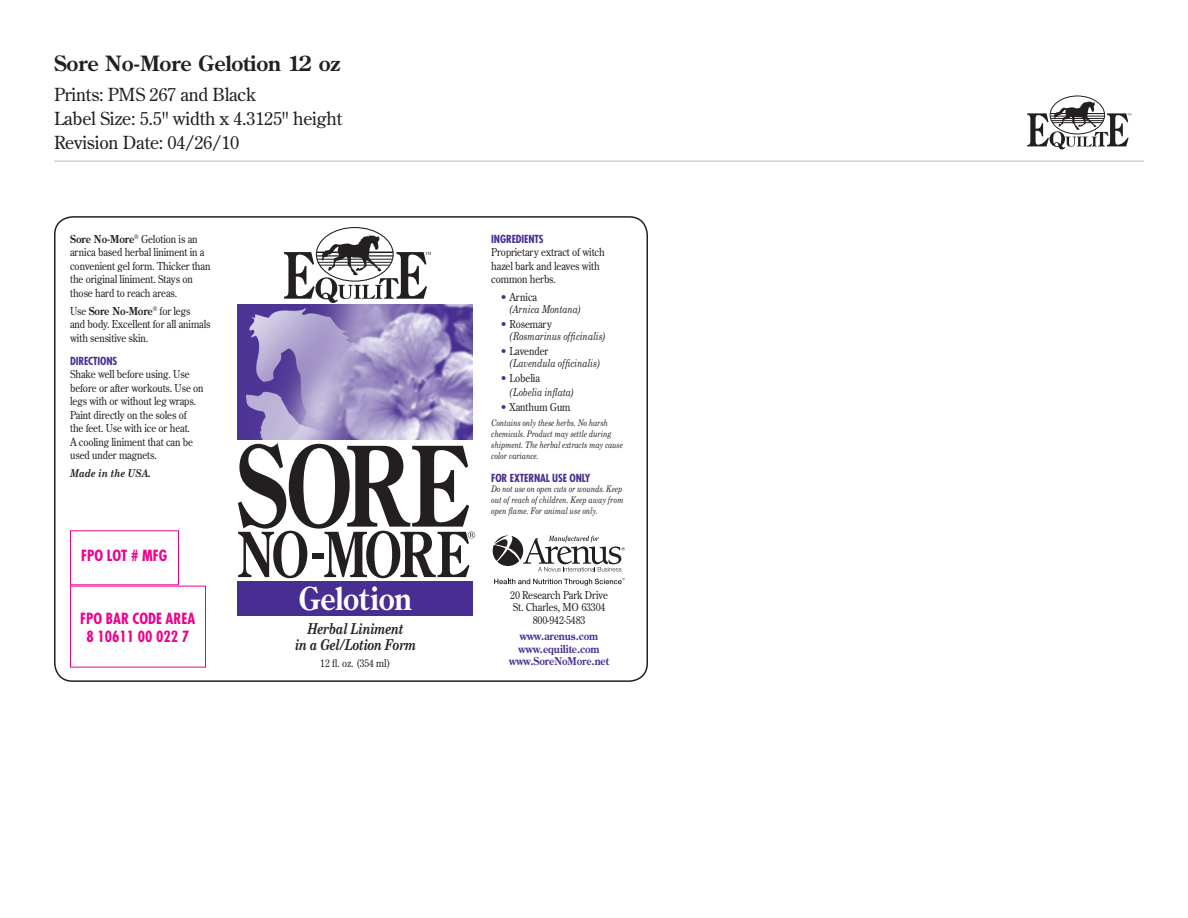
<style>
.page{position:relative;width:1188px;height:918px;background:#fff}
.page>*{position:absolute;margin:0;border:0;box-sizing:border-box;transform-origin:0 0}
.t1{font:700 31.5px "Century Old Style";letter-spacing:-.01em;color:#fff;scale:.9 1}
.t2{font:700 21px "Century Old Style";letter-spacing:-.01em;color:#231f20}
.t3{font:18px/24px "Century Old Style";letter-spacing:-.01em;color:#231f20}
.t4{font:700 condensed 15px/18px "Futura";color:#ed028c}
.t5{font:italic 700 15px/16.5px "Century Schoolbook";letter-spacing:-.04em;color:#231f20;text-align:center;scale:.8 1}
.t6{font:10.8px/13.5px "Century Old Style";letter-spacing:-.01em;color:#231f20;scale:.9 1}
.t7{font:italic 10.8px "Century Schoolbook";letter-spacing:-.005em;color:#231f20;scale:.8 1}
.t8{font:700 10.8px/12.8px "Century Old Style";letter-spacing:-.01em;color:#482e92;text-align:center;scale:.9 1}
.t9{font:700 condensed 10.8px "Futura";letter-spacing:-.01em;color:#482e92}
.t10{font:italic 700 10.8px "Century Schoolbook";letter-spacing:-.01em;color:#231f20;scale:.85 1}
.t11{font:10.5px "Century Old Style";color:#231f20;scale:.9 1}
.t12{font:italic 9px/10.8px "Century Schoolbook";letter-spacing:-.01em;color:#231f20;scale:.8 1}
.s1{font-weight:700}
.s2{color:#482e92}
</style>
<div class="page">
<svg style="left:1027px;top:101px;width:104px;height:48px"></svg>
<hr style="left:54px;top:161px;width:1090px;height:1px;background:#bcbdc0">
<div style="left:54px;top:216px;width:594px;height:466px;border:2px solid #231f20;border-radius:18px"></div>
<img style="left:238px;top:304px;width:235px;height:136px">
<svg style="left:284px;top:234px;width:147px;height:69px"></svg>
<svg style="left:238px;top:443px;width:237px;height:135px"></svg>
<div style="left:238px;top:581px;width:235px;height:35px;background:#482e92"></div>
<div style="left:70px;top:586px;width:136px;height:82px;border:1px solid #ed028c"></div>
<div style="left:70px;top:530px;width:109px;height:55px;border:1px solid #ed028c"></div>
<svg style="left:494px;top:578px;width:131px;height:8px"></svg>
<svg style="left:493px;top:535px;width:132px;height:37px"></svg>
<h2 class="t2" style="left:54px;top:49px;width:288px">Sore No-More Gelotion 12 oz</h2>
<h3 class="t3" style="left:54px;top:82px;width:290px">Prints: PMS 267 and Black<br>Label Size: 5.5" width x 4.3125" height<br>Revision Date: 04/26/10</h3>
<p class="t6" style="left:70px;top:232px;width:157px"><span class="s1">Sore No-More</span><sup>®</sup> Gelotion is an arnica based herbal liniment in a convenient gel form. Thicker than the original liniment. Stays on those hard to reach areas.</p>
<p class="t6" style="left:70px;top:304px;width:158px">Use <span class="s1">Sore No-More</span><sup>®</sup> for legs<br>and body. Excellent for all animals with sensitive skin.</p>
<p class="t9" style="left:70px;top:354px;width:49px">DIRECTIONS</p>
<p class="t6" style="left:70px;top:367px;width:150px">Shake well before using. Use before or after workouts. Use on legs with or without leg wraps.<br>Paint directly on the soles of<br>the feet. Use with ice or heat.<br>A cooling liniment that can be used under magnets.</p>
<p class="t10" style="left:70px;top:467px;width:97px">Made in the USA.</p>
<h3 class="t4" style="left:81px;top:547px;width:88px">FPO LOT # MFG</h3>
<h3 class="t4" style="left:80px;top:609px;width:61px">FPO BAR CODE</h3>
<h3 class="t4" style="left:86px;top:609px;width:110px;text-indent:79px">AREA<br>8 10611 00 022 7</h3>
<h1 class="t1" style="left:299px;top:578px;width:128px">Gelotion</h1>
<h3 class="t5" style="left:295px;top:620px;width:153px">Herbal Liniment<br>in a Gel/Lotion Form</h3>
<p class="t11" style="left:320px;top:656px;width:79px">12 fl. oz. (354 ml)</p>
<p class="t9" style="left:491px;top:232px;width:21px">INGREDIENTS</p>
<p class="t6" style="left:491px;top:245px;width:128px">Proprietary extract of witch hazel bark and leaves with common herbs.</p>
<p class="t6" style="left:500px;top:290px;width:43px"><span class="s2">•</span> Arnica</p>
<p class="t7" style="left:510px;top:303px;width:90px">(Arnica Montana)</p>
<p class="t6" style="left:500px;top:317px;width:59px"><span class="s2">•</span> Rosemary</p>
<p class="t7" style="left:510px;top:330px;width:121px">(Rosmarinus officinalis)</p>
<p class="t6" style="left:500px;top:344px;width:55px"><span class="s2">•</span> Lavender</p>
<p class="t7" style="left:510px;top:357px;width:114px">(Lavendula officinalis)</p>
<p class="t6" style="left:500px;top:371px;width:46px"><span class="s2">•</span> Lobelia</p>
<p class="t7" style="left:510px;top:385px;width:81px">(Lobelia inflata)</p>
<p class="t6" style="left:500px;top:400px;width:80px"><span class="s2">•</span> Xanthum Gum</p>
<p class="t12" style="left:491px;top:417px;width:166px">Contains only these herbs. No harsh chemicals. Product may settle during shipment. The herbal extracts may cause color variance.</p>
<p class="t9" style="left:491px;top:471px;width:101px">FOR EXTERNAL USE ONLY</p>
<p class="t12" style="left:491px;top:484px;width:167px">Do not use on open cuts or wounds. Keep out of reach of children. Keep away from open flame. For animal use only.</p>
<p class="t6" style="left:510px;top:588px;width:110px;line-height:12.8px;text-align:center">20 Research Park Drive<br>St. Charles, MO 63304<br>800-942-5483</p>
<p class="t8" style="left:509px;top:629px;width:112px">www.arenus.com www.equilite.com www.SoreNoMore.net</p>
</div>
